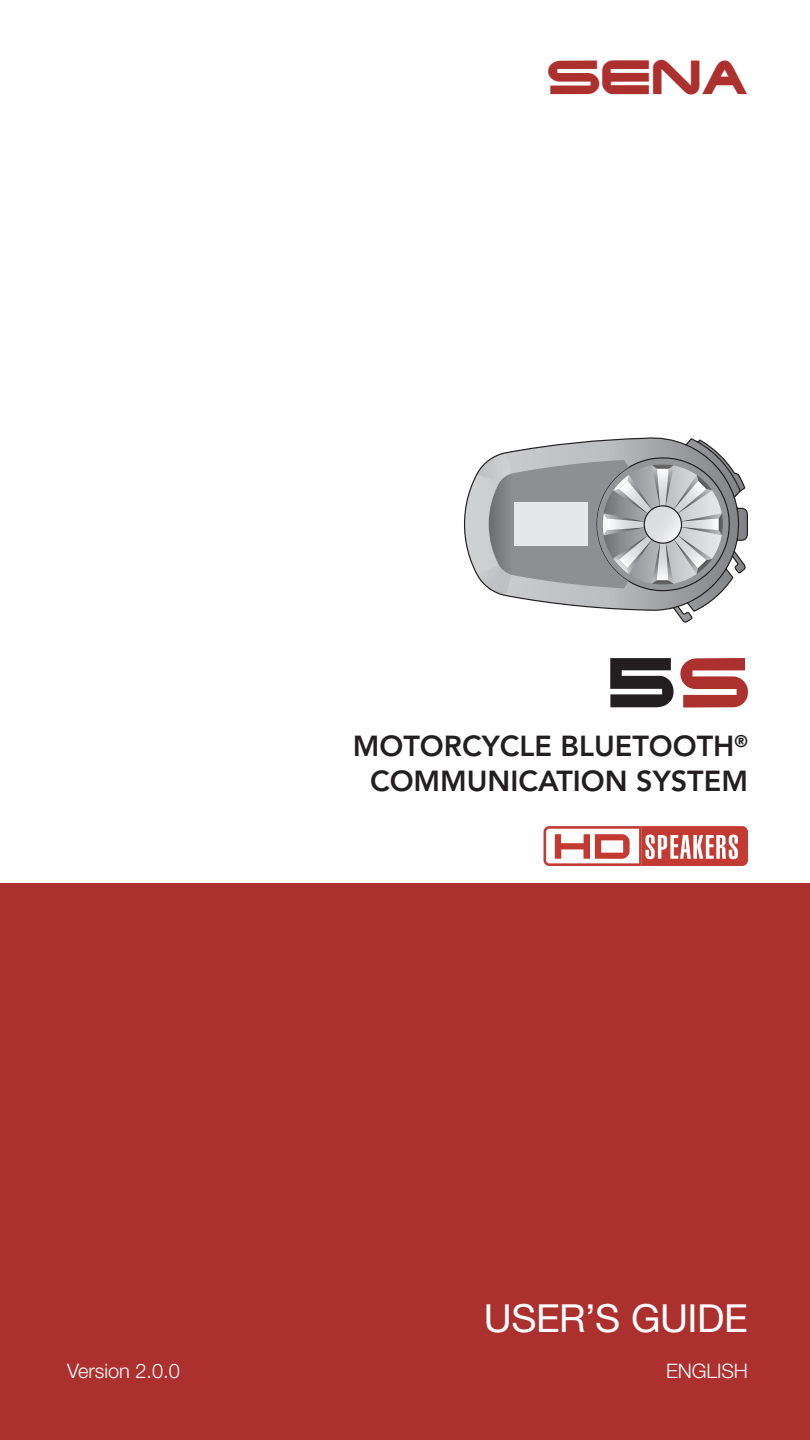
<style>
.page{position:relative;width:810px;height:1440px;background:#fff}
.page>*{position:absolute;margin:0;border:0;box-sizing:border-box;transform-origin:0 0}
.t1{font:45px "Xoireqe";color:#ac312e}
.t2{font:38.75px "Helvetica Neue LT Std";letter-spacing:-.01em;color:#fff}
.t3{font:800 28.75px/34.5px "Avenir LT Std";color:#231f20;text-align:center}
.t4{font:300 20px "Helvetica Neue LT Std";color:#fff}
</style>
<div class="page">
<div style="left:0;top:884px;width:810px;height:556px;background:#ac312e"></div>
<svg style="left:610px;top:658px;width:64px;height:49px"></svg>
<svg style="left:680px;top:658px;width:68px;height:50px"></svg>
<svg style="left:464px;top:437px;width:284px;height:186px"></svg>
<svg style="left:544px;top:826px;width:204px;height:40px"></svg>
<h1 class="t1" style="left:547px;top:56px;width:203px">SENA</h1>
<p class="t3" style="left:353px;top:729px;width:397px">MOTORCYCLE BLUETOOTH<sup>®<br></sup>COMMUNICATION SYSTEM</p>
<p class="t4" style="left:67px;top:1359px;width:114px">Version 2.0.0</p>
<h2 class="t2" style="left:484px;top:1296px;width:266px">USER’S GUIDE</h2>
<p class="t4" style="left:666px;top:1359px;width:83px">ENGLISH</p>
</div>
